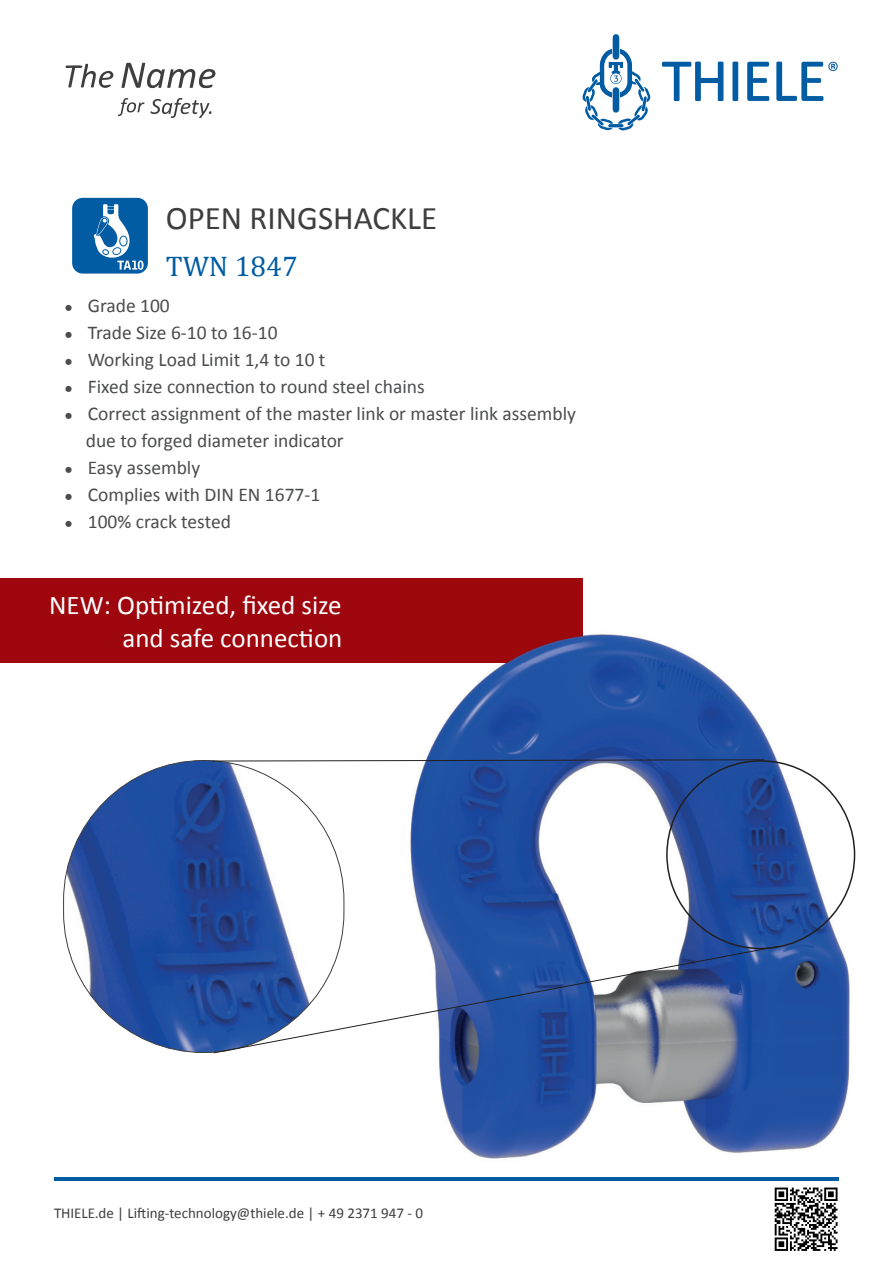
<style>
.page{position:relative;width:893px;height:1263px;background:#fff}
.page>*{position:absolute;margin:0;border:0;box-sizing:border-box;transform-origin:0 0}
.t1{font:33px "Calibri";color:#3e3e3f}
.t2{font:28.5px "Cambria";color:#015ca3}
.t3{font:27px/32.4px "Calibri";color:#fff;text-align:right}
.t4{font:19.5px/27px "Calibri";color:#4b4c4d}
.t5{font:15px "Calibri";color:#3e3e3f}
</style>
<div class="page">
<div style="left:72px;top:198px;width:76px;height:76px;background:#015ca3;border-radius:11px"></div>
<svg style="left:93px;top:204px;width:51px;height:66px"></svg>
<img style="left:774px;top:1187px;width:64px;height:64px">
<svg style="left:662px;top:62px;width:61px;height:39px"></svg>
<svg style="left:732px;top:62px;width:6px;height:39px"></svg>
<svg style="left:747px;top:62px;width:22px;height:39px"></svg>
<div style="left:613px;top:34px;width:6px;height:26px;background:#015ca3;border-radius:3px"></div>
<svg style="left:583px;top:49px;width:67px;height:81px"></svg>
<svg style="left:776px;top:62px;width:62px;height:39px"></svg>
<svg style="left:65px;top:64px;width:48px;height:24px"></svg>
<svg style="left:121px;top:63px;width:94px;height:25px"></svg>
<svg style="left:118px;top:98px;width:26px;height:18px"></svg>
<svg style="left:150px;top:98px;width:61px;height:20px"></svg>
<hr style="left:54px;top:1177px;width:785px;height:3px;background:#015ca3">
<div style="left:0;top:578px;width:583px;height:85px;background:#9d070d"></div>
<img style="left:64px;top:760px;width:280px;height:292px;border-radius:140px">
<img style="left:400px;top:634px;width:456px;height:547px">
<img style="left:400px;top:1177px;width:439px;height:3px">
<img style="left:400px;top:634px;width:183px;height:29px">
<svg style="left:212px;top:759px;width:553px;height:3px;background:#5c6b8b"></svg>
<svg style="left:213px;top:945px;width:566px;height:109px"></svg>
<h1 class="t1" style="left:166px;top:198px;width:273px">OPEN RINGSHACKLE</h1>
<h2 class="t2" style="left:166px;top:249px;width:133px">TWN 1847</h2>
<p class="t4" style="left:64px;top:291px;width:108px">• Grade 100</p>
<p class="t4" style="left:64px;top:318px;width:215px">• Trade Size 6-10 to 16-10</p>
<p class="t4" style="left:64px;top:345px;width:263px">• Working Load Limit 1,4 to 10 t</p>
<p class="t4" style="left:64px;top:372px;width:362px">• Fixed size connection to round steel chains</p>
<p class="t4" style="left:86px;top:399px;width:492px;text-indent:-22px">• Correct assignment of the master link or master link assembly due to forged diameter indicator</p>
<p class="t4" style="left:64px;top:453px;width:138px">• Easy assembly</p>
<p class="t4" style="left:64px;top:480px;width:258px">• Complies with DIN EN 1677-1</p>
<p class="t4" style="left:64px;top:507px;width:169px">• 100% crack tested</p>
<h3 class="t3" style="left:49px;top:588px;width:295px">NEW: Optimized, fixed size and safe connection</h3>
<p class="t5" style="left:54px;top:1203px;width:370px">THIELE.de | Lifting-technology@thiele.de | + 49 2371 947 - 0</p>
</div>
